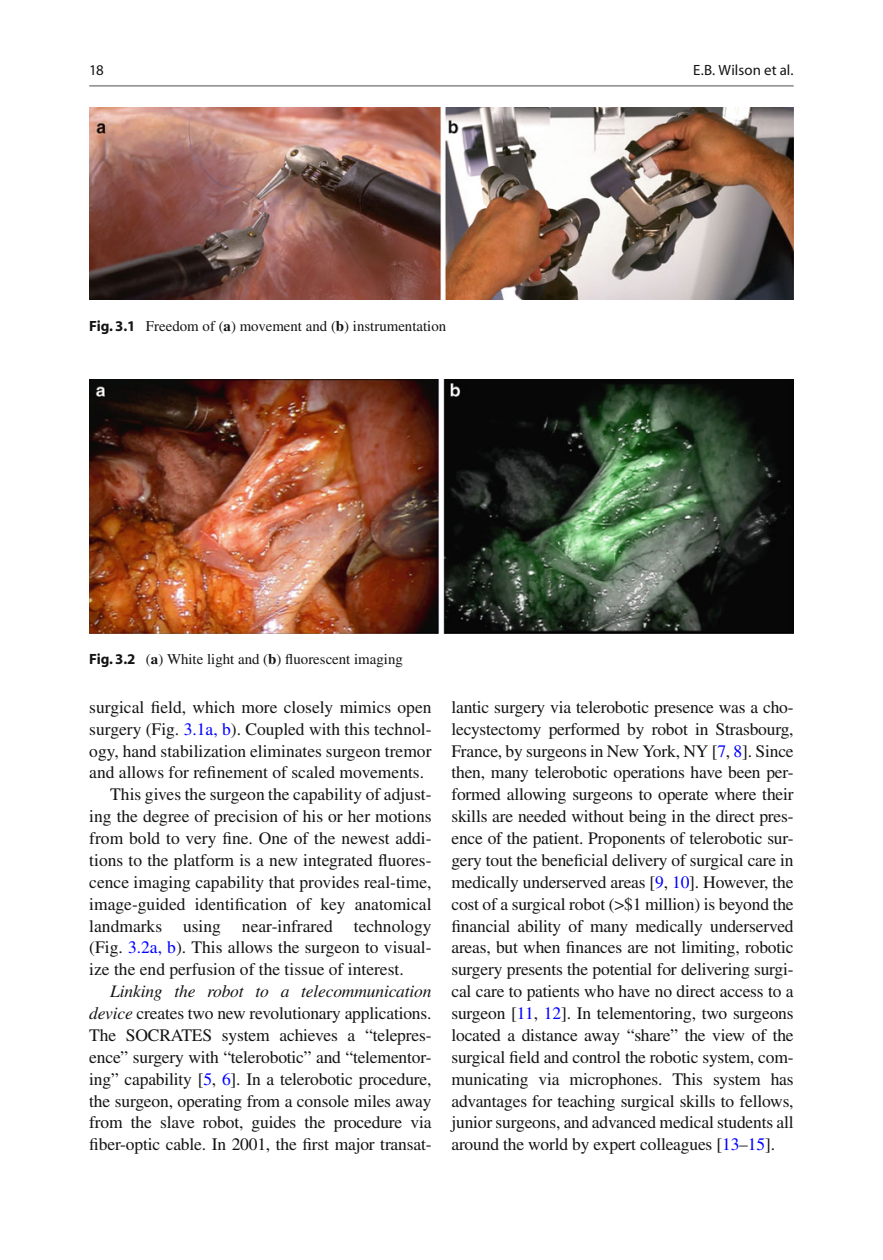
<style>
.page{position:relative;width:883px;height:1260px;background:#fff}
.page>*{position:absolute;margin:0;border:0;box-sizing:border-box;transform-origin:0 0}
.t1{font:17.5px/21.9px "Times";color:#131413;text-align:justify}
.t2{font:14.88px "Times";color:#131413}
.t3{font:14.88px "Myriad";letter-spacing:.005em;color:#131413}
.s1{font-family:"Myriad";font-weight:700}
.s2{font-weight:700}
.s3{color:#00f}
.s4{font-style:italic}
</style>
<div class="page">
<img style="left:89px;top:107px;width:705px;height:192px">
<img style="left:89px;top:380px;width:705px;height:253px">
<hr style="left:89px;top:85px;width:705px;height:2px;background:#989898">
<p class="t3" style="left:89px;top:64px;width:16px">18</p>
<p class="t2" style="left:89px;top:320px;width:358px"><span class="s1">Fig. 3.1</span> Freedom of ( <span class="s2">a</span> ) movement and ( <span class="s2">b</span> ) instrumentation</p>
<p class="t2" style="left:89px;top:654px;width:315px"><span class="s1">Fig. 3.2</span> ( <span class="s2">a</span> ) White light and ( <span class="s2">b</span> ) fluorescent imaging</p>
<p class="t3" style="left:693px;top:64px;width:102px">E.B. Wilson et al.</p>
<p class="t1" style="left:89px;top:698px;width:344px">surgical field, which more closely mimics open</p>
<p class="t1" style="left:89px;top:720px;width:344px">surgery (Fig. <span class="s3">3.1a, b</span> ). Coupled with this technol-</p>
<p class="t1" style="left:89px;top:741px;width:344px">ogy, hand stabilization eliminates surgeon tremor</p>
<p class="t1" style="left:89px;top:763px;width:336px">and allows for refinement of scaled movements.</p>
<p class="t1" style="left:110px;top:785px;width:323px">This gives the surgeon the capability of adjust-</p>
<p class="t1" style="left:89px;top:807px;width:344px">ing the degree of precision of his or her motions</p>
<p class="t1" style="left:89px;top:829px;width:344px">from bold to very fine. One of the newest addi-</p>
<p class="t1" style="left:89px;top:851px;width:344px">tions to the platform is a new integrated fluores-</p>
<p class="t1" style="left:89px;top:873px;width:344px">cence imaging capability that provides real-time,</p>
<p class="t1" style="left:89px;top:895px;width:344px">image-guided identification of key anatomical</p>
<p class="t1" style="left:89px;top:916px;width:344px">landmarks using near-infrared technology</p>
<p class="t1" style="left:89px;top:938px;width:344px">(Fig. <span class="s3">3.2a, b</span> ). This allows the surgeon to visual-</p>
<p class="t1" style="left:89px;top:960px;width:316px">ize the end perfusion of the tissue of interest.</p>
<p class="t1" style="left:89px;top:982px;width:344px;text-indent:21px"><span class="s4">Linking the robot to a telecommunication device</span> creates two new revolutionary applications.<br>The SOCRATES system achieves a “telepres&shy;ence” surgery with “telerobotic” and “telementor&shy;ing” capability [ <span class="s3">5</span> , <span class="s3">6</span> ]. In a telerobotic procedure, the surgeon, operating from a console miles away from the slave robot, guides the procedure via fiber-optic cable. In 2001, the first major transat-</p>
<p class="t1" style="left:451px;top:698px;width:344px">lantic surgery via telerobotic presence was a cho&shy;lecystectomy performed by robot in Strasbourg, France, by surgeons in New York, NY [ <span class="s3">7</span> , <span class="s3">8</span> ]. Since then, many telerobotic operations have been per&shy;formed allowing surgeons to operate where their skills are needed without being in the direct pres&shy;ence of the patient. Proponents of telerobotic sur&shy;gery tout the beneficial delivery of surgical care in medically underserved areas [ <span class="s3">9</span> , <span class="s3">10</span> ]. However, the cost of a surgical robot (&gt;$1 million) is beyond the financial ability of many medically underserved areas, but when finances are not limiting, robotic surgery presents the potential for delivering surgi&shy;cal care to patients who have no direct access to a surgeon [ <span class="s3">11</span> , <span class="s3">12</span> ]. In telementoring, two surgeons located a distance away “share” the view of the surgical field and control the robotic system, com&shy;municating via microphones. This system has advantages for teaching surgical skills to fellows, junior surgeons, and advanced medical students all around the world by expert colleagues [ <span class="s3">13</span> – <span class="s3">15</span> ].</p>
</div>
